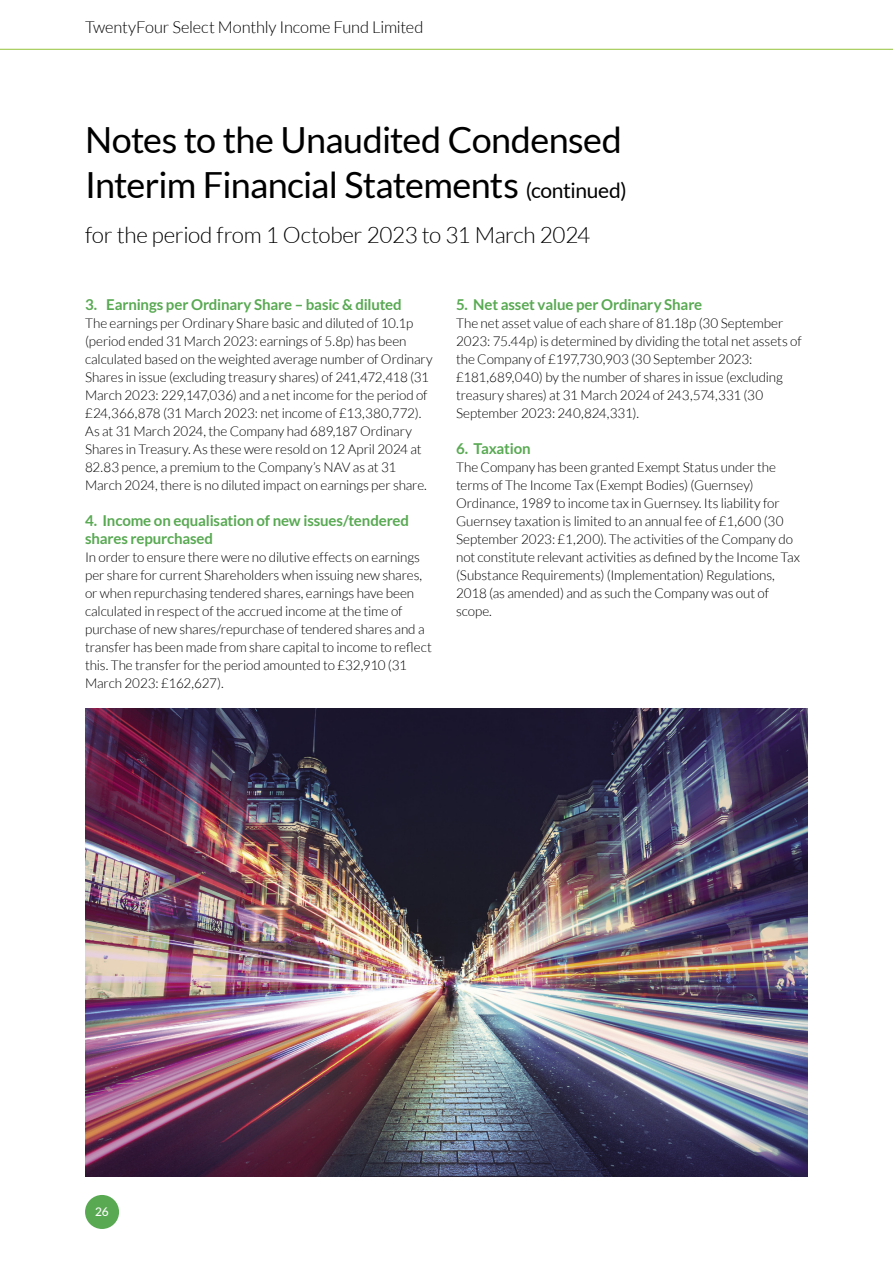
<style>
.page{position:relative;width:893px;height:1263px;background:#fff}
.page>*{position:absolute;margin:0;border:0;box-sizing:border-box;transform-origin:0 0}
.FrontCoverDocumentTitle{font:36px/45px "Lato";letter-spacing:-.02em;color:#000}
.FrontCoverDocumentTitle-2{font:300 22.5px "Lato";letter-spacing:-.015em;color:#000}
.FrontCoverDocumentTitle-3{font:300 16.5px "Lato";letter-spacing:-.015em;color:#000}
.FrontCoverDocumentTitle-4{font:700 15px/18px "Lato";letter-spacing:-.01em;color:#58a952}
.FrontCoverDocumentTitle-5{font:300 13.5px/18px "Lato";letter-spacing:-.01em;color:#000}
.FrontCoverDocumentTitle-6{font:500 12px "Lato";color:#fff}
.s1{font-size:21px}
</style>
<div class="page">
<hr style="left:0;top:49px;width:893px;height:1px;background:#94c43a">
<div style="left:85px;top:1195px;width:34px;height:34px;background:#58a952;border-radius:50%"></div>
<img style="left:85px;top:709px;width:723px;height:467px">
<p class="FrontCoverDocumentTitle-3" style="left:85px;top:18px;width:340px">TwentyFour Select Monthly Income Fund Limited</p>
<p class="FrontCoverDocumentTitle" style="left:85px;top:118px;width:543px">Notes to the Unaudited Condensed<br>Interim Financial Statements <span class="s1">(continued)</span></p>
<p class="FrontCoverDocumentTitle-2" style="left:85px;top:223px;width:506px">for the period from 1 October 2023 to 31 March 2024</p>
<p class="FrontCoverDocumentTitle-4" style="left:85px;top:295px;width:318px">3. Earnings per Ordinary Share – basic &amp; diluted</p>
<p class="FrontCoverDocumentTitle-5" style="left:85px;top:314px;width:349px">The earnings per Ordinary Share basic and diluted of 10.1p (period ended 31 March 2023: earnings of 5.8p) has been calculated based on the weighted average number of Ordinary Shares in issue (excluding treasury shares) of 241,472,418 (31<br>March 2023: 229,147,036) and a net income for the period of £24,366,878 (31 March 2023: net income of £13,380,772).<br>As at 31 March 2024, the Company had 689,187 Ordinary Shares in Treasury. As these were resold on 12 April 2024 at 82.83 pence, a premium to the Company’s NAV as at 31<br>March 2024, there is no diluted impact on earnings per share.</p>
<p class="FrontCoverDocumentTitle-4" style="left:85px;top:511px;width:326px">4. Income on equalisation of new issues/tendered shares repurchased</p>
<p class="FrontCoverDocumentTitle-5" style="left:85px;top:548px;width:348px">In order to ensure there were no dilutive effects on earnings per share for current Shareholders when issuing new shares, or when repurchasing tendered shares, earnings have been calculated in respect of the accrued income at the time of purchase of new shares/repurchase of tendered shares and a transfer has been made from share capital to income to reflect this. The transfer for the period amounted to £32,910 (31<br>March 2023: £162,627).</p>
<p class="FrontCoverDocumentTitle-4" style="left:456px;top:295px;width:248px">5. Net asset value per Ordinary Share</p>
<p class="FrontCoverDocumentTitle-5" style="left:456px;top:314px;width:347px">The net asset value of each share of 81.18p (30 September 2023: 75.44p) is determined by dividing the total net assets of the Company of £197,730,903 (30 September 2023: £181,689,040) by the number of shares in issue (excluding treasury shares) at 31 March 2024 of 243,574,331 (30<br>September 2023: 240,824,331).</p>
<p class="FrontCoverDocumentTitle-4" style="left:456px;top:439px;width:76px">6. Taxation</p>
<p class="FrontCoverDocumentTitle-5" style="left:456px;top:458px;width:345px">The Company has been granted Exempt Status under the terms of The Income Tax (Exempt Bodies) (Guernsey)<br>Ordinance, 1989 to income tax in Guernsey. Its liability for Guernsey taxation is limited to an annual fee of £1,600 (30<br>September 2023: £1,200). The activities of the Company do not constitute relevant activities as defined by the Income Tax (Substance Requirements) (Implementation) Regulations, 2018 (as amended) and as such the Company was out of scope.</p>
<p class="FrontCoverDocumentTitle-6" style="left:95px;top:1203px;width:15px">26</p>
</div>
